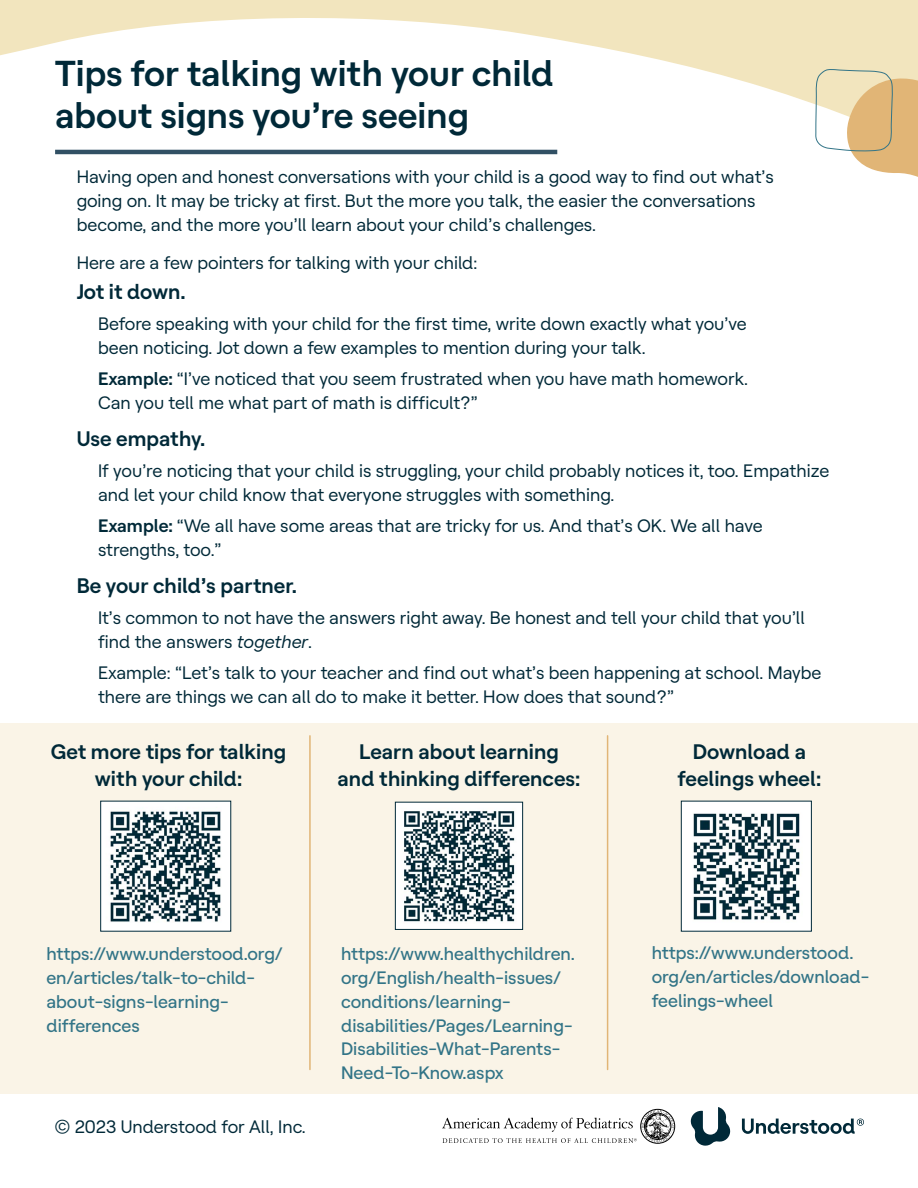
<style>
.page{position:relative;width:918px;height:1188px;background:#fff}
.page>*{position:absolute;margin:0;border:0;box-sizing:border-box;transform-origin:0 0}
.t1{font:600 36px/42px "Understood Sans";color:#002938}
.t2{font:600 21px/27px "Understood Sans";color:#002938;text-align:center}
.t3{font:18px/24px "Understood Sans";color:#002938}
.t4{font:500 18px/24px "Understood Sans";color:#327487}
.s1{font-weight:600}
.s2{font-style:italic}
</style>
<div class="page">
<svg style="left:442px;top:1109px;width:233px;height:35px"></svg>
<svg style="left:691px;top:1107px;width:39px;height:39px"></svg>
<svg style="left:742px;top:1119px;width:122px;height:15px"></svg>
<svg style="left:0;top:0;width:918px;height:155px"></svg>
<svg style="left:815px;top:68px;width:103px;height:109px"></svg>
<div style="left:0;top:723px;width:918px;height:371px;background:#faf4e7"></div>
<hr style="left:309px;top:736px;width:2px;height:334px;background:#e1b576">
<hr style="left:607px;top:736px;width:1px;height:334px;background:#e1b576">
<hr style="left:55px;top:150px;width:502px;height:4px;background:#315064">
<img style="left:102px;top:803px;width:127px;height:127px">
<img style="left:683px;top:803px;width:127px;height:127px">
<div style="left:681px;top:801px;width:131px;height:131px;border:1px solid #002938"></div>
<img style="left:397px;top:804px;width:124px;height:124px">
<div style="left:395px;top:802px;width:128px;height:128px;border:1px solid #002938"></div>
<h1 class="t1" style="left:55px;top:49px;width:500px">Tips for talking with your child about signs you’re seeing</h1>
<p class="t3" style="left:77px;top:163px;width:699px">Having open and honest conversations with your child is a good way to find out what’s going on. It may be tricky at first. But the more you talk, the easier the conversations become, and the more you’ll learn about your child’s challenges.</p>
<p class="t3" style="left:77px;top:249px;width:402px">Here are a few pointers for talking with your child:</p>
<p class="t2" style="left:77px;top:277px;width:111px">Jot it down.</p>
<p class="t3" style="left:98px;top:310px;width:650px">Before speaking with your child for the first time, write down exactly what you’ve been noticing. Jot down a few examples to mention during your talk.</p>
<p class="t3" style="left:98px;top:365px;width:652px"><span class="s1">Example:</span> “I’ve noticed that you seem frustrated when you have math homework.<br>Can you tell me what part of math is difficult?”</p>
<p class="t2" style="left:77px;top:424px;width:130px">Use empathy.</p>
<p class="t3" style="left:98px;top:457px;width:733px">If you’re noticing that your child is struggling, your child probably notices it, too. Empathize and let your child know that everyone struggles with something.</p>
<p class="t3" style="left:98px;top:512px;width:666px"><span class="s1">Example:</span> “We all have some areas that are tricky for us. And that’s OK. We all have strengths, too.”</p>
<p class="t2" style="left:77px;top:571px;width:222px">Be your child’s partner.</p>
<p class="t3" style="left:98px;top:604px;width:709px">It’s common to not have the answers right away. Be honest and tell your child that you’ll find the answers <span class="s2">together</span>.</p>
<p class="t3" style="left:98px;top:659px;width:725px">Example: “Let’s talk to your teacher and find out what’s been happening at school. Maybe there are things we can all do to make it better. How does that sound?”</p>
<p class="t2" style="left:51px;top:736px;width:237px">Get more tips for talking with your child:</p>
<p class="t2" style="left:338px;top:736px;width:244px">Learn about learning<br>and thinking differences:</p>
<p class="t2" style="left:677px;top:736px;width:145px">Download a feelings wheel:</p>
<p class="t4" style="left:46px;top:940px;width:238px">https://www.understood.org/ en/articles/talk-to-child&shy;about-signs-learning&shy;differences</p>
<p class="t4" style="left:341px;top:940px;width:236px">https://www.healthychildren. org/English/health-issues/ conditions/learning&shy;disabilities/Pages/Learning-<br>Disabilities-What-Parents-<br>Need-To-Know.aspx</p>
<p class="t4" style="left:652px;top:940px;width:219px">https://www.understood. org/en/articles/download&shy;feelings-wheel</p>
<p class="t3" style="left:54px;top:1113px;width:253px">© 2023 Understood for All, Inc.</p>
</div>
